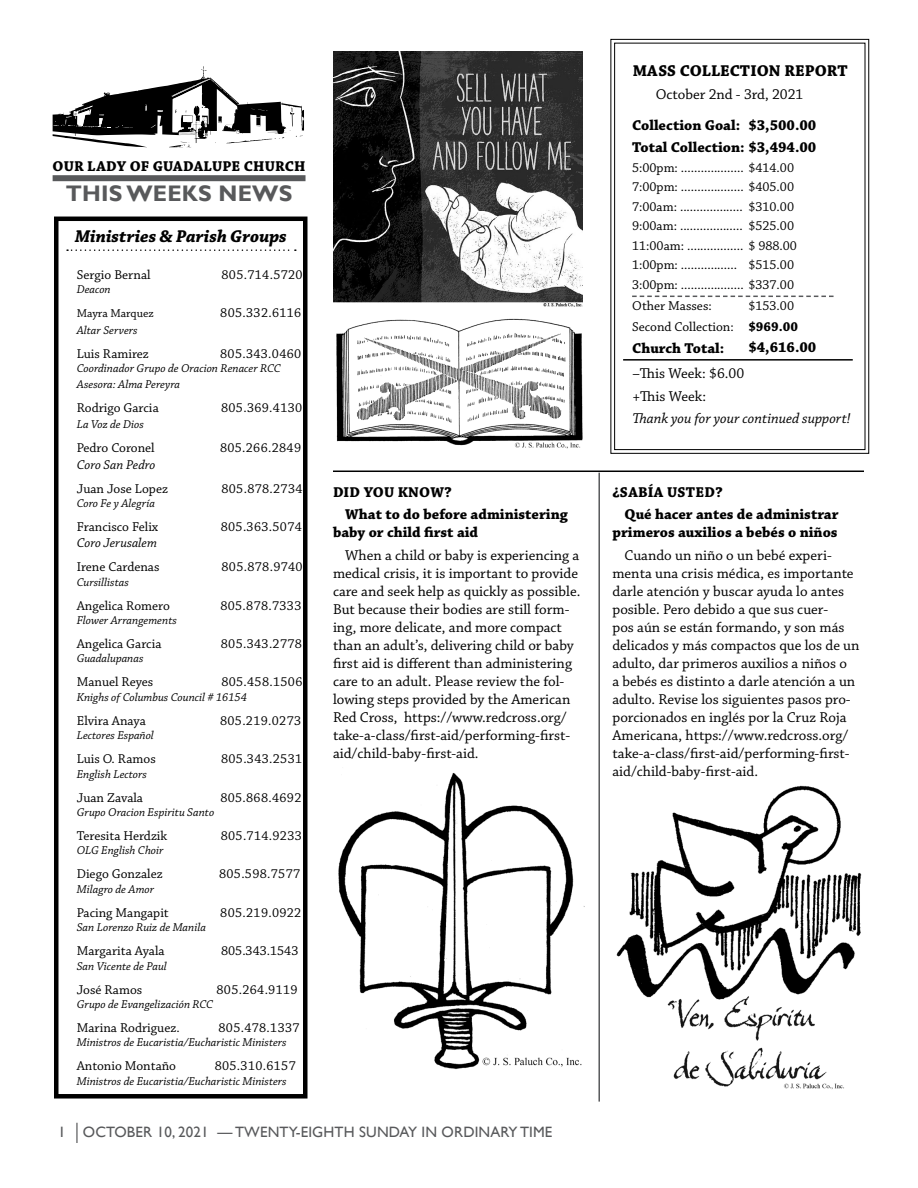
<style>
.page{position:relative;width:918px;height:1188px;background:#fff}
.page>*{position:absolute;margin:0;border:0;box-sizing:border-box;transform-origin:0 0}
.t1{font:700 22.5px "Gill Sans";letter-spacing:.01em;color:#58595b}
.t2{font:italic 700 18px "Chaparral Pro";color:#000}
.t3{font:700 16.5px "Chaparral Pro";letter-spacing:.01em;color:#000}
.t4{font:15px/18px "Chaparral Pro";color:#000}
.t5{font:700 15px/22.5px "Chaparral Pro";color:#000}
.t6{font:15px "Gill Sans";letter-spacing:.01em;color:#58595b}
.t7{font:italic 15px "Chaparral Pro";color:#000}
.t8{font:13.5px/19.5px "Chaparral Pro";color:#000}
.t9{font:13.5px "Chaparral Pro";letter-spacing:.025em;color:#000}
.t10{font:italic 13.5px "Chaparral Pro";color:#000}
.t11{font:700 13.5px "Chaparral Pro";color:#000}
.t12{font:italic 12px/16.2px "Chaparral Pro";color:#000}
.t13{font:12px "Chaparral Pro";color:#000}
</style>
<div class="page">
<svg style="left:53px;top:66px;width:251px;height:82px"></svg>
<hr style="left:76px;top:1123px;width:2px;height:20px;background:#58595b">
<div style="left:54px;top:217px;width:254px;height:882px;border:4px solid #000"></div>
<div style="left:53px;top:175px;width:253px;height:6px;background:#58595b"></div>
<svg style="left:67px;top:249px;width:229px;height:2px"></svg>
<hr style="left:598px;top:473px;width:2px;height:629px;background:#58595b">
<svg style="left:610px;top:39px;width:260px;height:415px"></svg>
<div style="left:614px;top:43px;width:251px;height:407px;border:1px solid #000"></div>
<svg style="left:632px;top:296px;width:202px;height:1px"></svg>
<hr style="left:623px;top:359px;width:230px;height:2px;background:#000">
<hr style="left:333px;top:471px;width:531px;height:1px;background:#000">
<img style="left:338px;top:773px;width:247px;height:296px">
<img style="left:336px;top:318px;width:247px;height:131px">
<img style="left:333px;top:52px;width:250px;height:255px">
<img style="left:616px;top:785px;width:246px;height:304px">
<p class="t5" style="left:53px;top:155px;width:122px">Our lady of Guada</p>
<p class="t5" style="left:204px;top:155px;width:103px">lupe Church</p>
<h1 class="t1" style="left:66px;top:180px;width:226px">This WEEKS NEWS</h1>
<p class="t2" style="left:75px;top:226px;width:213px">Ministries &amp; Parish Groups</p>
<p class="t8" style="left:77px;top:265px;width:75px">Sergio Bernal</p>
<p class="t9" style="left:222px;top:267px;width:83px">805.714.5720</p>
<p class="t12" style="left:77px;top:282px;width:36px">Deacon</p>
<p class="t13" style="left:77px;top:307px;width:78px">Mayra Marquez</p>
<p class="t9" style="left:220px;top:306px;width:83px">805.332.6116</p>
<p class="t12" style="left:77px;top:322px;width:62px">Altar Servers</p>
<p class="t8" style="left:77px;top:344px;width:74px">Luis Ramirez</p>
<p class="t9" style="left:220px;top:346px;width:83px">805.343.0460</p>
<p class="t12" style="left:77px;top:361px;width:206px">Coordinador Grupo de Oracion Renacer RCC<br>Asesora: Alma Pereyra</p>
<p class="t8" style="left:77px;top:399px;width:84px">Rodrigo Garcia</p>
<p class="t9" style="left:221px;top:400px;width:83px">805.369.4130</p>
<p class="t12" style="left:77px;top:417px;width:69px">La Voz de Dios</p>
<p class="t8" style="left:77px;top:439px;width:80px">Pedro Coronel</p>
<p class="t9" style="left:220px;top:441px;width:83px">805.266.2849</p>
<p class="t10" style="left:77px;top:457px;width:80px">Coro San Pedro</p>
<p class="t8" style="left:77px;top:479px;width:93px">Juan Jose Lopez</p>
<p class="t9" style="left:221px;top:481px;width:83px">805.878.2734</p>
<p class="t12" style="left:77px;top:496px;width:80px">Coro Fe y Alegría</p>
<p class="t8" style="left:77px;top:517px;width:83px">Francisco Felix</p>
<p class="t9" style="left:221px;top:519px;width:83px">805.363.5074</p>
<p class="t10" style="left:77px;top:535px;width:82px">Coro Jerusalem</p>
<p class="t8" style="left:77px;top:558px;width:84px">Irene Cardenas</p>
<p class="t9" style="left:222px;top:559px;width:83px">805.878.9740</p>
<p class="t12" style="left:77px;top:574px;width:54px">Cursillistas</p>
<p class="t8" style="left:77px;top:596px;width:95px">Angelica Romero</p>
<p class="t9" style="left:220px;top:598px;width:83px">805.878.7333</p>
<p class="t12" style="left:77px;top:613px;width:102px">Flower Arrangements</p>
<p class="t8" style="left:77px;top:634px;width:86px">Angelica Garcia</p>
<p class="t9" style="left:221px;top:636px;width:83px">805.343.2778</p>
<p class="t12" style="left:77px;top:651px;width:68px">Guadalupanas</p>
<p class="t8" style="left:77px;top:673px;width:78px">Manuel Reyes</p>
<p class="t9" style="left:221px;top:675px;width:83px">805.458.1506</p>
<p class="t12" style="left:77px;top:689px;width:172px">Knighs of Columbus Council # 16154</p>
<p class="t8" style="left:77px;top:711px;width:71px">Elvira Anaya</p>
<p class="t9" style="left:220px;top:713px;width:83px">805.219.0273</p>
<p class="t12" style="left:77px;top:728px;width:79px">Lectores Español</p>
<p class="t8" style="left:77px;top:750px;width:81px">Luis O. Ramos</p>
<p class="t9" style="left:221px;top:751px;width:83px">805.343.2531</p>
<p class="t12" style="left:77px;top:766px;width:72px">English Lectors</p>
<p class="t8" style="left:77px;top:788px;width:68px">Juan Zavala</p>
<p class="t9" style="left:220px;top:790px;width:83px">805.868.4692</p>
<p class="t12" style="left:77px;top:805px;width:139px">Grupo Oracion Espiritu Santo</p>
<p class="t8" style="left:77px;top:826px;width:92px">Teresita Herdzik</p>
<p class="t9" style="left:221px;top:828px;width:83px">805.714.9233</p>
<p class="t12" style="left:77px;top:843px;width:88px">OLG English Choir</p>
<p class="t8" style="left:77px;top:865px;width:88px">Diego Gonzalez</p>
<p class="t9" style="left:219px;top:867px;width:83px">805.598.7577</p>
<p class="t12" style="left:77px;top:881px;width:79px">Milagro de Amor</p>
<p class="t8" style="left:77px;top:903px;width:94px">Pacing Mangapit</p>
<p class="t9" style="left:220px;top:905px;width:83px">805.219.0922</p>
<p class="t12" style="left:77px;top:920px;width:131px">San Lorenzo Ruiz de Manila</p>
<p class="t8" style="left:77px;top:942px;width:90px">Margarita Ayala</p>
<p class="t8" style="left:221px;top:942px;width:79px">805.343.1543</p>
<p class="t12" style="left:77px;top:958px;width:92px">San Vicente de Paul</p>
<p class="t8" style="left:77px;top:980px;width:67px">José Ramos</p>
<p class="t9" style="left:217px;top:982px;width:83px">805.264.9119</p>
<p class="t12" style="left:77px;top:997px;width:138px">Grupo de Evangelización RCC</p>
<p class="t8" style="left:77px;top:1018px;width:105px">Marina Rodriguez.</p>
<p class="t9" style="left:219px;top:1020px;width:83px">805.478.1337</p>
<p class="t12" style="left:77px;top:1035px;width:211px">Ministros de Eucaristia/Eucharistic Ministers</p>
<p class="t8" style="left:77px;top:1057px;width:101px">Antonio Montaño</p>
<p class="t9" style="left:215px;top:1059px;width:83px">805.310.6157</p>
<p class="t12" style="left:77px;top:1073px;width:211px">Ministros de Eucaristia/Eucharistic Ministers</p>
<p class="t5" style="left:345px;top:481px;width:224px;text-indent:-12px">Did you Know?<br>What to do before administering</p>
<p class="t5" style="left:333px;top:522px;width:147px">baby or child first aid</p>
<p class="t4" style="left:333px;top:546px;width:249px;text-indent:12px">When a child or baby is experiencing a medical crisis, it is important to provide care and seek help as quickly as possible.<br>But because their bodies are still form&shy;ing, more delicate, and more compact than an adult’s, delivering child or baby first aid is different than administering care to an adult. Please review the fol&shy;lowing steps provided by the American Red Cross, https://www.redcross.org/ take-a-class/first-aid/performing-first&shy;aid/child-baby-first-aid.</p>
<p class="t6" style="left:58px;top:1123px;width:496px">1 OCTOBER 10, 2021 — TWENTY-EIGHTH SUNDAY IN ORDINARY TIME</p>
<p class="t3" style="left:633px;top:62px;width:25px">Mass</p>
<p class="t3" style="left:680px;top:62px;width:52px">Collect</p>
<p class="t3" style="left:751px;top:62px;width:95px">ion Report</p>
<p class="t4" style="left:656px;top:86px;width:149px">October 2nd - 3rd, 2021</p>
<p class="t5" style="left:632px;top:114px;width:186px">Collection Goal:<br>Total Collection: $3,494.00</p>
<p class="t8" style="left:632px;top:158px;width:166px">5:00pm: ................... $414.00<br>7:00pm: ................... $405.00<br>7:00am: ................... $310.00<br>9:00am: ................... $525.00<br>11:00am: ................. $ 988.00<br>1:00pm: .................<br>3:00pm: ................... $337.00</p>
<p class="t8" style="left:632px;top:295px;width:103px;line-height:21px">Other Masses:<br>Second Collection:</p>
<p class="t5" style="left:632px;top:338px;width:94px">Church Total:</p>
<p class="t4" style="left:632px;top:363px;width:113px;line-height:22.5px">–This Week: $6.00 +This Week:</p>
<p class="t7" style="left:632px;top:410px;width:220px">Thank you for your continued support!</p>
<p class="t5" style="left:748px;top:114px;width:70px">$3,500.00</p>
<p class="t8" style="left:748px;top:256px;width:47px">$515.00</p>
<p class="t8" style="left:748px;top:296px;width:47px">$153.00</p>
<p class="t11" style="left:748px;top:318px;width:51px">$969.00</p>
<p class="t5" style="left:748px;top:336px;width:70px">$4,616.00</p>
<p class="t5" style="left:624px;top:481px;width:216px;text-indent:-12px">¿SABÍA USTED?<br>Qué hacer antes de administrar</p>
<p class="t5" style="left:612px;top:522px;width:227px">primeros auxilios a bebés o niños</p>
<p class="t4" style="left:612px;top:546px;width:249px;text-indent:12px">Cuando un niño o un bebé experi&shy;menta una crisis médica, es importante darle atención y buscar ayuda lo antes posible. Pero debido a que sus cuer-<br>pos aún se están formando, y son más delicados y más compactos que los de un adulto, dar primeros auxilios a niños o<br>a bebés es distinto a darle atención a un adulto. Revise los siguientes pasos pro&shy;porcionados en inglés por la Cruz Roja Americana, https://www.redcross.org/ take-a-class/first-aid/performing-first&shy;aid/child-baby-first-aid.</p>
</div>
